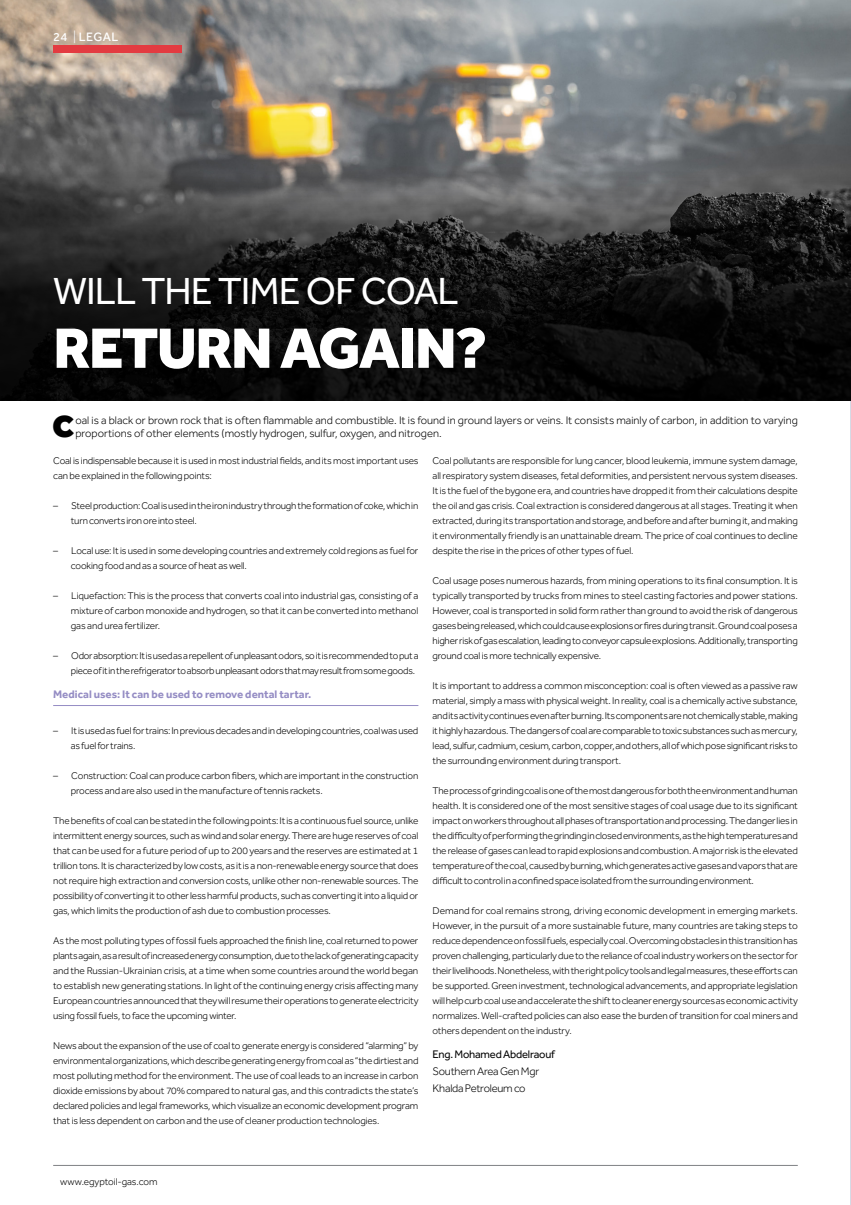
<style>
.page{position:relative;width:851px;height:1205px;background:#fff}
.page>*{position:absolute;margin:0;border:0;box-sizing:border-box;transform-origin:0 0}
.t1{font:800 58.75px "Effra CC";letter-spacing:-.025em;color:#fff}
.t2{font:38.75px "Effra CC";letter-spacing:-.025em;color:#fff}
.t3{font:900 31.5px "Effra CC";color:#000}
.t4{font:500 12.5px "Effra CC";letter-spacing:.035em;color:#fff}
.t5{font:300 11.25px/13.5px "Effra CC";color:#000}
.t6{font:700 11.25px "Effra CC";color:#958dc4}
.t7{font:300 11.25px/17px "Effra CC";letter-spacing:-.02em;color:#000}
.t8{font:11.25px "Effra CC";letter-spacing:-.02em;color:#000}
.t9{font:300 10px/15px "Effra CC";letter-spacing:-.015em;color:#000;text-align:justify}
.s1{font-weight:300}
</style>
<div class="page">
<hr style="left:850px;top:0;width:1px;height:1205px;background:#28417c">
<img style="left:0;top:0;width:850px;height:117px">
<svg style="left:0;top:117px;width:850px;height:283px;background:#32322f"></svg>
<hr style="left:53px;top:705px;width:365px;height:1px;background:#958dc4">
<hr style="left:53px;top:1165px;width:744px;height:1px;background:#808285">
<div style="left:53px;top:46px;width:128px;height:7px;background:#e33b41"></div>
<p class="t4" style="left:53px;top:29px;width:67px">24 <span class="s1">|</span> LEGAL</p>
<h2 class="t2" style="left:53px;top:268px;width:407px">WILL THE TIME OF COAL</h2>
<h1 class="t1" style="left:53px;top:307px;width:435px">RETURN AGAIN?</h1>
<h3 class="t3" style="left:52px;top:408px;width:23px">C</h3>
<p class="t5" style="left:75px;top:414px;width:723px">oal is a black or brown rock that is often flammable and combustible. It is found in ground layers or veins. It consists mainly of carbon, in addition to varying proportions of other elements (mostly hydrogen, sulfur, oxygen, and nitrogen.</p>
<p class="t9" style="left:53px;top:454px;width:366px">Coal is indispensable because it is used in most industrial fields, and its most important uses can be explained in the following points:</p>
<p class="t9" style="left:71px;top:499px;width:349px;text-indent:-18px">– Steel production: Coal is used in the iron industry through the formation of coke, which in turn converts iron ore into steel.</p>
<p class="t9" style="left:71px;top:544px;width:349px;text-indent:-18px">– Local use: It is used in some developing countries and extremely cold regions as fuel for cooking food and as a source of heat as well.</p>
<p class="t9" style="left:71px;top:589px;width:349px;text-indent:-18px">– Liquefaction: This is the process that converts coal into industrial gas, consisting of a mixture of carbon monoxide and hydrogen, so that it can be converted into methanol gas and urea fertilizer.</p>
<p class="t9" style="left:71px;top:649px;width:349px;text-indent:-18px">– Odor absorption: It is used as a repellent of unpleasant odors, so it is recommended to put a piece of it in the refrigerator to absorb unpleasant odors that may result from some goods.</p>
<p class="t6" style="left:53px;top:687px;width:259px">Medical uses: It can be used to remove dental tartar.</p>
<p class="t9" style="left:71px;top:724px;width:349px;text-indent:-18px">– It is used as fuel for trains: In previous decades and in developing countries, coal was used as fuel for trains.</p>
<p class="t9" style="left:71px;top:769px;width:349px;text-indent:-18px">– Construction: Coal can produce carbon fibers, which are important in the construction process and are also used in the manufacture of tennis rackets.</p>
<p class="t9" style="left:53px;top:814px;width:367px">The benefits of coal can be stated in the following points: It is a continuous fuel source, unlike intermittent energy sources, such as wind and solar energy. There are huge reserves of coal that can be used for a future period of up to 200 years and the reserves are estimated at 1 trillion tons. It is characterized by low costs, as it is a non-renewable energy source that does not require high extraction and conversion costs, unlike other non-renewable sources. The possibility of converting it to other less harmful products, such as converting it into a liquid or gas, which limits the production of ash due to combustion processes.</p>
<p class="t9" style="left:53px;top:934px;width:367px">As the most polluting types of fossil fuels approached the finish line, coal returned to power plants again, as a result of increased energy consumption, due to the lack of generating capacity and the Russian-Ukrainian crisis, at a time when some countries around the world began to establish new generating stations. In light of the continuing energy crisis affecting many European countries announced that they will resume their operations to generate electricity using fossil fuels, to face the upcoming winter.</p>
<p class="t9" style="left:53px;top:1039px;width:367px">News about the expansion of the use of coal to generate energy is considered “alarming” by environmental organizations, which describe generating energy from coal as “the dirtiest and most polluting method for the environment. The use of coal leads to an increase in carbon dioxide emissions by about 70% compared to natural gas, and this contradicts the state’s declared policies and legal frameworks, which visualize an economic development program that is less dependent on carbon and the use of cleaner production technologies.</p>
<p class="t9" style="left:432px;top:454px;width:366px">Coal pollutants are responsible for lung cancer, blood leukemia, immune system damage, all respiratory system diseases, fetal deformities, and persistent nervous system diseases.<br>It is the fuel of the bygone era, and countries have dropped it from their calculations despite the oil and gas crisis. Coal extraction is considered dangerous at all stages. Treating it when extracted, during its transportation and storage, and before and after burning it, and making it environmentally friendly is an unattainable dream. The price of coal continues to decline despite the rise in the prices of other types of fuel.</p>
<p class="t9" style="left:432px;top:574px;width:366px">Coal usage poses numerous hazards, from mining operations to its final consumption. It is typically transported by trucks from mines to steel casting factories and power stations.<br>However, coal is transported in solid form rather than ground to avoid the risk of dangerous gases being released, which could cause explosions or fires during transit. Ground coal poses a higher risk of gas escalation, leading to conveyor capsule explosions. Additionally, transporting ground coal is more technically expensive.</p>
<p class="t9" style="left:432px;top:679px;width:366px">It is important to address a common misconception: coal is often viewed as a passive raw material, simply a mass with physical weight. In reality, coal is a chemically active substance, and its activity continues even after burning. Its components are not chemically stable, making it highly hazardous. The dangers of coal are comparable to toxic substances such as mercury, lead, sulfur, cadmium, cesium, carbon, copper, and others, all of which pose significant risks to the surrounding environment during transport.</p>
<p class="t9" style="left:432px;top:784px;width:367px">The process of grinding coal is one of the most dangerous for both the environment and human health. It is considered one of the most sensitive stages of coal usage due to its significant impact on workers throughout all phases of transportation and processing. The danger lies in the difficulty of performing the grinding in closed environments, as the high temperatures and the release of gases can lead to rapid explosions and combustion. A major risk is the elevated temperature of the coal, caused by burning, which generates active gases and vapors that are difficult to control in a confined space isolated from the surrounding environment.</p>
<p class="t9" style="left:432px;top:904px;width:367px">Demand for coal remains strong, driving economic development in emerging markets.<br>However, in the pursuit of a more sustainable future, many countries are taking steps to reduce dependence on fossil fuels, especially coal. Overcoming obstacles in this transition has proven challenging, particularly due to the reliance of coal industry workers on the sector for their livelihoods. Nonetheless, with the right policy tools and legal measures, these efforts can be supported. Green investment, technological advancements, and appropriate legislation will help curb coal use and accelerate the shift to cleaner energy sources as economic activity normalizes. Well-crafted policies can also ease the burden of transition for coal miners and others dependent on the industry.</p>
<p class="t8" style="left:432px;top:1047px;width:124px">Eng. Mohamed Abdelraouf</p>
<p class="t7" style="left:432px;top:1064px;width:108px">Southern Area Gen Mgr<br>Khalda Petroleum co</p>
<p class="t9" style="left:60px;top:1175px;width:99px">www.egyptoil-gas.com</p>
</div>
